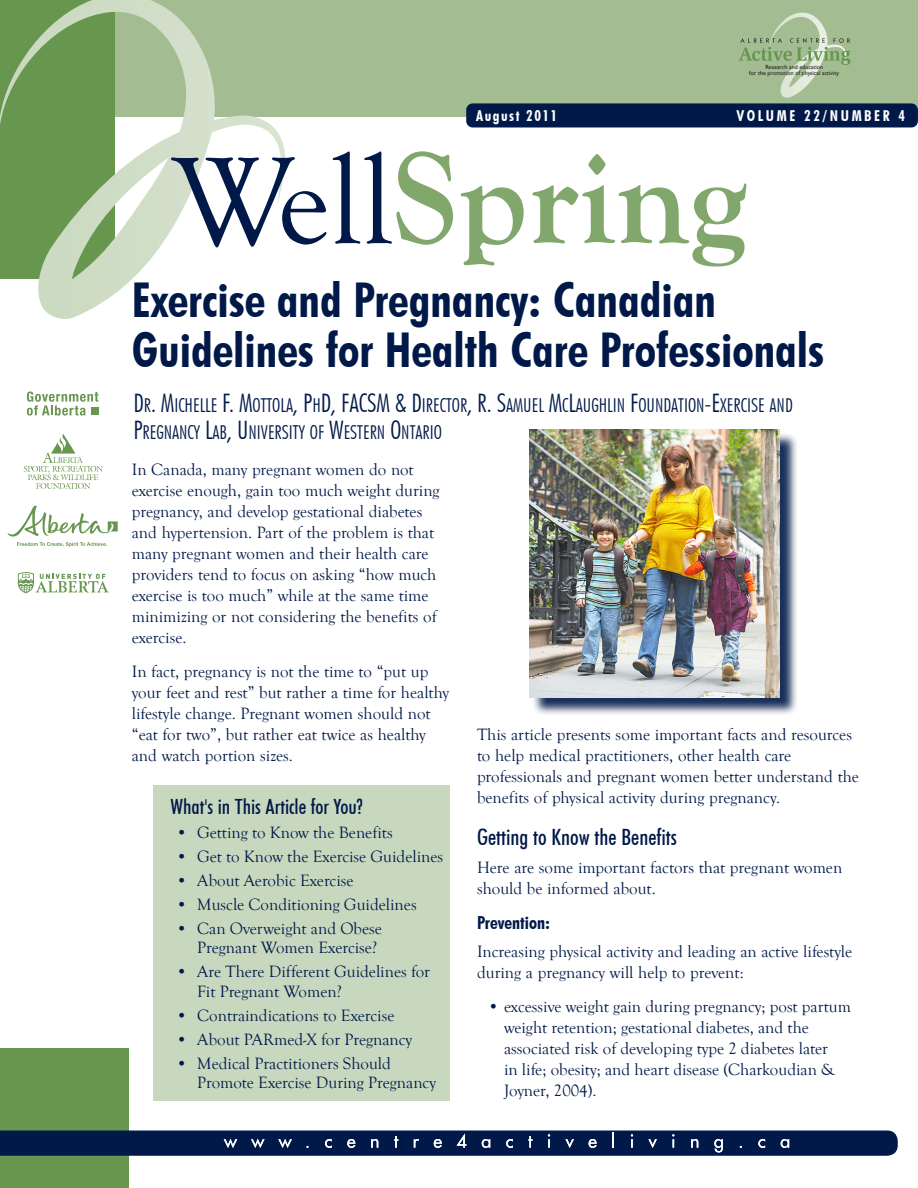
<style>
.page{position:relative;width:918px;height:1188px;background:#fff}
.page>*{position:absolute;margin:0;border:0;box-sizing:border-box;transform-origin:0 0}
.Issue_Title{font:700 condensed 48px/49.5px "Futura BT";color:#001948}
.Heading_1{font:500 condensed 22.5px "Futura BT";color:#001948}
.Pull_Quote{font:500 condensed 21px "Futura BT";color:#001948}
.Author{font:300 condensed 19.2px/27px "Futura BT";color:#001948}
.Heading_2{font:700 condensed 18px "Futura BT";color:#001948}
.Normal_Bullet{font:16.8px/21px "Goudy Old Style T";color:#001948}
.Normal_Indented_Bull{font:16.8px/19.5px "Goudy Old Style T";color:#001948}
.Volume_Number{font:700 condensed 15px "Futura BT";letter-spacing:.175em;color:#fff}
.Volume_Number-2{font:700 condensed 15px "Futura BT";letter-spacing:.1em;color:#fff}
.t1{font:6px "Gill Sans";color:#231f20}
.s1{font-size:25.5px}
</style>
<div class="page">
<div style="left:0;top:1048px;width:128px;height:140px;background:#67964f"></div>
<div style="left:0;top:0;width:918px;height:116px;background:#a3bc92"></div>
<svg style="left:0;top:0;width:291px;height:319px"></svg>
<svg style="left:461px;top:186px;width:63px;height:80px"></svg>
<svg style="left:533px;top:154px;width:213px;height:113px"></svg>
<svg style="left:333px;top:151px;width:120px;height:94px"></svg>
<svg style="left:171px;top:157px;width:155px;height:91px"></svg>
<div style="left:466px;top:103px;width:452px;height:24px;background:#001948;border-radius:6px"></div>
<svg style="left:24px;top:434px;width:79px;height:55px"></svg>
<svg style="left:27px;top:392px;width:71px;height:24px"></svg>
<svg style="left:7px;top:505px;width:111px;height:42px"></svg>
<svg style="left:739px;top:13px;width:111px;height:85px"></svg>
<svg style="left:18px;top:572px;width:91px;height:21px"></svg>
<div style="left:153px;top:785px;width:297px;height:316px;background:#c8d8bf"></div>
<div style="left:532px;top:432px;width:266px;height:284px;background:#001948;opacity:.9"></div>
<img style="left:530px;top:430px;width:250px;height:268px">
<svg style="left:0;top:1131px;width:898px;height:25px;background:#0d2551"></svg>
<p class="t1" style="left:765px;top:63px;width:59px">Research and education</p>
<p class="t1" style="left:749px;top:69px;width:91px">for the promotion of physical activity</p>
<p class="Volume_Number-2" style="left:476px;top:106px;width:82px">August 2011</p>
<p class="Volume_Number" style="left:737px;top:106px;width:170px">VOLUME 22/NUMBER 4</p>
<p class="Issue_Title" style="left:132px;top:275px;width:694px">Exercise and Pregnancy: Canadian<br>Guidelines for Health Care Professionals</p>
<p class="Author" style="left:133px;top:392px;width:659px"><span class="s1">D</span>R<span class="s1">. M</span>ICHELLE <span class="s1">F. M</span>OTTOLA<span class="s1">, P</span>H<span class="s1">D, FACSM &amp; D</span>IRECTOR<span class="s1">, R. S</span>AMUEL <span class="s1">M</span>C<span class="s1">L</span>AUGHLIN <span class="s1">F</span>OUNDATION<span class="s1">-E</span>XERCISE AND<br><span class="s1">P</span>REGNANCY <span class="s1">L</span>AB<span class="s1">, U</span> NIVERSITY OF <span class="s1">W</span>ESTERN <span class="s1">O</span>NTARIO</p>
<p class="Normal_Bullet" style="left:132px;top:459px;width:309px">In Canada, many pregnant women do not exercise enough, gain too much weight during pregnancy, and develop gestational diabetes and hypertension. Part of the problem is that many pregnant women and their health care providers tend to focus on asking “how much exercise is too much” while at the same time minimizing or not considering the benefits of exercise.</p>
<p class="Normal_Bullet" style="left:132px;top:661px;width:319px">In fact, pregnancy is not the time to “put up your feet and rest” but rather a time for healthy lifestyle change. Pregnant women should not “eat for two”, but rather eat twice as healthy and watch portion sizes.</p>
<p class="Pull_Quote" style="left:171px;top:794px;width:193px">What's in This Article for You?</p>
<p class="Normal_Indented_Bull" style="left:176px;top:823px;width:218px">• Getting to Know the Benefits</p>
<p class="Normal_Indented_Bull" style="left:176px;top:847px;width:268px">• Get to Know the Exercise Guidelines</p>
<p class="Normal_Indented_Bull" style="left:176px;top:871px;width:179px">• About Aerobic Exercise</p>
<p class="Normal_Indented_Bull" style="left:176px;top:895px;width:242px">• Muscle Conditioning Guidelines</p>
<p class="Normal_Indented_Bull" style="left:176px;top:919px;width:207px;text-align:right">• Can Overweight and Obese<br>Pregnant Women Exercise?</p>
<p class="Normal_Indented_Bull" style="left:197px;top:962px;width:234px;text-indent:-21px">• Are There Different Guidelines for<br>Fit Pregnant Women?</p>
<p class="Normal_Indented_Bull" style="left:176px;top:1006px;width:220px">• Contraindications to Exercise</p>
<p class="Normal_Indented_Bull" style="left:176px;top:1030px;width:237px">• About PARmed-X for Pregnancy</p>
<p class="Normal_Indented_Bull" style="left:197px;top:1054px;width:240px;text-indent:-21px">• Medical Practitioners Should<br>Promote Exercise During Pregnancy</p>
<p class="Normal_Bullet" style="left:477px;top:724px;width:384px">This article presents some important facts and resources to help medical practitioners, other health care professionals and pregnant women better understand the benefits of physical activity during pregnancy.</p>
<p class="Heading_1" style="left:477px;top:824px;width:201px">Getting to Know the Benefits</p>
<p class="Normal_Bullet" style="left:477px;top:857px;width:367px">Here are some important factors that pregnant women should be informed about.</p>
<p class="Heading_2" style="left:477px;top:912px;width:75px">Prevention:</p>
<p class="Normal_Bullet" style="left:477px;top:941px;width:377px">Increasing physical activity and leading an active lifestyle during a pregnancy will help to prevent:</p>
<p class="Normal_Bullet" style="left:504px;top:996px;width:349px;text-indent:-16px">• excessive weight gain during pregnancy; post partum weight retention; gestational diabetes, and the associated risk of developing type 2 diabetes later<br>in life; obesity; and heart disease (Charkoudian &amp; Joyner, 2004).</p>
</div>
